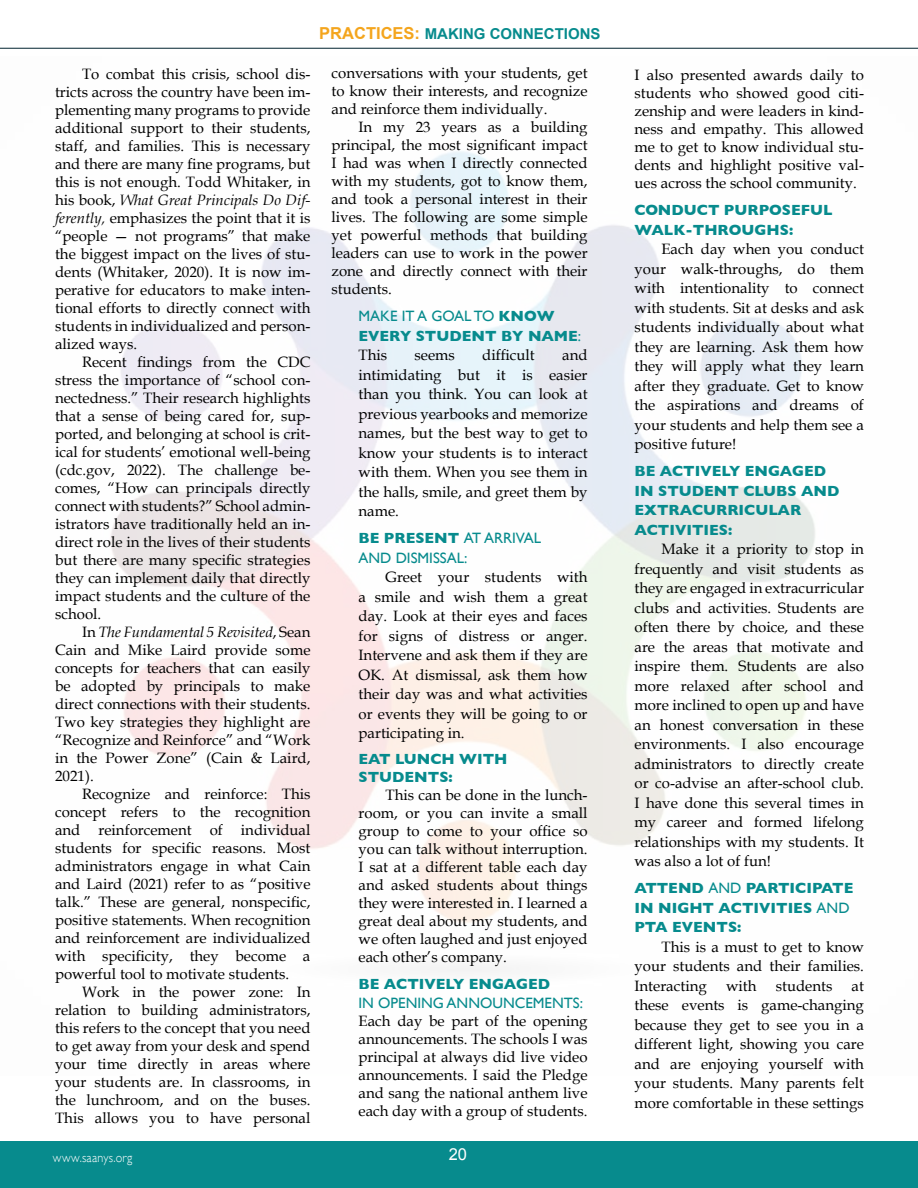
<style>
.page{position:relative;width:918px;height:1188px;background:#fff}
.page>*{position:absolute;margin:0;border:0;box-sizing:border-box;transform-origin:0 0}
.t1{font:16.5px "Arial";color:#fff}
.t2{font:15px/18px "Book Antiqua";color:#000;text-align:justify}
.t3{font:700 15px/19.5px "Gill Sans";color:#078b8d}
.t4{font:15px/19.5px "Gill Sans";color:#078b8d}
.t5{font:700 15px "Arial";color:#078b8d}
.t6{font:300 13.5px "Gill Sans";letter-spacing:.02em;color:#fff;scale:.9 1}
.s1{font-style:italic}
.s2{font-size:16.5px;color:#f4a51d}
.s3{font-weight:400}
.s4{font-weight:700}
</style>
<div class="page">
<div style="left:0;top:1141px;width:918px;height:47px;background:#078b8d"></div>
<hr style="left:0;top:48px;width:918px;height:1px;background:#00232f">
<p class="t2" style="left:55px;top:65px;width:257px;text-indent:27px">To combat this crisis, school dis&shy;tricts across the country have been im&shy;plementing many programs to provide additional support to their students, staff, and families. This is necessary and there are many fine programs, but this is not enough. Todd Whitaker, in his book, <span class="s1">What Great Principals Do Dif&shy;ferently,</span> emphasizes the point that it is “people — not programs” that make the biggest impact on the lives of stu&shy;dents (Whitaker, 2020). It is now im&shy;perative for educators to make inten&shy;tional efforts to directly connect with students in individualized and person&shy;alized ways.</p>
<p class="t2" style="left:55px;top:353px;width:257px;text-indent:27px">Recent findings from the CDC stress the importance of “school con&shy;nectedness.” Their research highlights that a sense of being cared for, sup&shy;ported, and belonging at school is crit&shy;ical for students’ emotional well-being (cdc.gov, 2022). The challenge be&shy;comes, “How can principals directly connect with students?” School admin&shy;istrators have traditionally held an in&shy;direct role in the lives of their students but there are many specific strategies they can implement daily that directly impact students and the culture of the school.</p>
<p class="t2" style="left:55px;top:623px;width:257px;text-indent:27px">In <span class="s1">The Fundamental 5 Revisited</span>, Sean Cain and Mike Laird provide some concepts for teachers that can easily be adopted by principals to make direct connections with their students.<br>Two key strategies they highlight are “Recognize and Reinforce” and “Work in the Power Zone” (Cain &amp; Laird, 2021).</p>
<p class="t2" style="left:55px;top:785px;width:257px;text-indent:27px">Recognize and reinforce: This concept refers to the recognition and reinforcement of individual students for specific reasons. Most administrators engage in what Cain and Laird (2021) refer to as “positive talk.” These are general, nonspecific, positive statements. When recognition and reinforcement are individualized with specificity, they become a powerful tool to motivate students.</p>
<p class="t2" style="left:55px;top:983px;width:257px;text-indent:27px">Work in the power zone: In relation to building administrators, this refers to the concept that you need to get away from your desk and spend your time directly in areas where your students are. In classrooms, in the lunchroom, and on the buses.<br>This allows you to have personal</p>
<p class="t6" style="left:53px;top:1147px;width:90px">www.saanys.org</p>
<p class="t5" style="left:319px;top:24px;width:283px"><span class="s2">PRACTICES:</span> MAKING CONNECTIONS</p>
<p class="t2" style="left:332px;top:64px;width:258px">conversations with your students, get to know their interests, and recognize and reinforce them individually.</p>
<p class="t2" style="left:332px;top:118px;width:258px;text-indent:27px">In my 23 years as a building principal, the most significant impact I had was when I directly connected with my students, got to know them, and took a personal interest in their lives. The following are some simple yet powerful methods that building leaders can use to work in the power zone and directly connect with their students.</p>
<p class="t3" style="left:359px;top:306px;width:224px"><span class="s3">MAKE IT A GOAL TO</span> KNOW<br>EVERY STUDENT BY NAME<span class="s3">:</span></p>
<p class="t2" style="left:359px;top:346px;width:30px">This</p>
<p class="t2" style="left:415px;top:346px;width:42px">seems</p>
<p class="t2" style="left:482px;top:346px;width:54px">difficult</p>
<p class="t2" style="left:359px;top:345px;width:231px;line-height:19.5px;text-indent:204px">and intimidating but it is easier than you think. You can look at previous yearbooks and memorize names, but the best way to get to know your students is to interact with them. When you see them in the halls, smile, and greet them by name.</p>
<p class="t4" style="left:359px;top:528px;width:184px"><span class="s4">BE PRESENT</span> AT ARRIVAL<br>AND DISMISSAL:</p>
<p class="t2" style="left:359px;top:567px;width:231px;line-height:19.5px;text-indent:27px">Greet your students with a smile and wish them a great day. Look at their eyes and faces for signs of distress or anger.<br>Intervene and ask them if they are OK. At dismissal, ask them how their day was and what activities or events they will be going to or participating in.</p>
<p class="t3" style="left:359px;top:749px;width:151px;line-height:18px">EAT LUNCH WITH<br>STUDENTS:</p>
<p class="t2" style="left:359px;top:785px;width:231px;text-indent:27px">This can be done in the lunch&shy;room, or you can invite a small group to come to your office so you can talk without interruption.<br>I sat at a different table each day and asked students about things they were interested in. I learned a great deal about my students, and we often laughed and just enjoyed each other’s company.</p>
<p class="t3" style="left:359px;top:974px;width:193px">BE ACTIVELY ENGAGED</p>
<p class="t4" style="left:359px;top:993px;width:226px">IN OPENING ANNOUNCEMENTS:</p>
<p class="t2" style="left:359px;top:1012px;width:231px">Each day be part of the opening announcements. The schools I was principal at always did live video announcements. I said the Pledge and sang the national anthem live each day with a group of students.</p>
<p class="t1" style="left:449px;top:1144px;width:20px">20</p>
<p class="t2" style="left:634px;top:66px;width:231px">I also presented awards daily to students who showed good citi&shy;zenship and were leaders in kind&shy;ness and empathy. This allowed me to get to know individual stu&shy;dents and highlight positive val&shy;ues across the school community.</p>
<p class="t3" style="left:634px;top:200px;width:200px">CONDUCT PURPOSEFUL<br>WALK-THROUGHS:</p>
<p class="t2" style="left:634px;top:239px;width:231px;line-height:19.5px;text-indent:27px">Each day when you conduct your walk-throughs, do them with intentionality to connect with students. Sit at desks and ask students individually about what they are learning. Ask them how they will apply what they learn after they graduate. Get to know the aspirations and dreams of your students and help them see a positive future!</p>
<p class="t3" style="left:634px;top:461px;width:206px">BE ACTIVELY ENGAGED<br>IN STUDENT CLUBS AND<br>EXTRACURRICULAR<br>ACTIVITIES:</p>
<p class="t2" style="left:634px;top:539px;width:231px;line-height:19.5px;text-indent:27px">Make it a priority to stop in frequently and visit students as they are engaged in extracurricular clubs and activities. Students are often there by choice, and these are the areas that motivate and inspire them. Students are also more relaxed after school and more inclined to open up and have an honest conversation in these environments. I also encourage administrators to directly create or co-advise an after-school club.<br>I have done this several times in my career and formed lifelong relationships with my students. It was also a lot of fun!</p>
<p class="t3" style="left:634px;top:878px;width:220px">ATTEND <span class="s3">AND</span> PARTICIPATE<br>IN NIGHT ACTIVITIES <span class="s3">AND<br></span>PTA EVENTS:</p>
<p class="t2" style="left:634px;top:936px;width:231px;line-height:19.5px;text-indent:27px">This is a must to get to know your students and their families.<br>Interacting</p>
<p class="t2" style="left:726px;top:976px;width:32px">with</p>
<p class="t2" style="left:776px;top:976px;width:58px">students</p>
<p class="t2" style="left:634px;top:975px;width:231px;line-height:19.5px;text-indent:217px">at these events is game-changing because they get to see you in a different light, showing you care and are enjoying yourself with your students. Many parents felt more comfortable in these settings</p>
</div>
